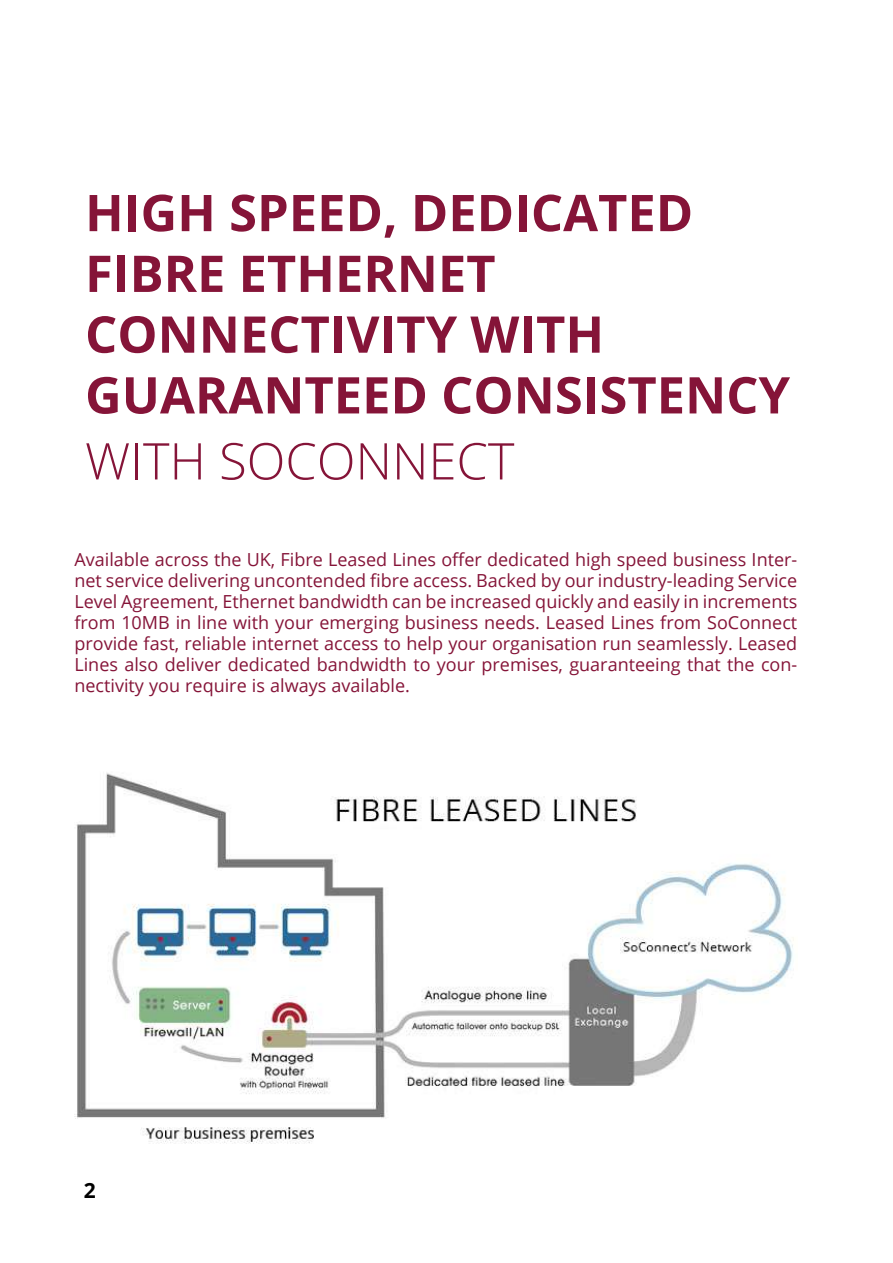
<style>
.page{position:relative;width:893px;height:1263px;background:#fff}
.page>*{position:absolute;margin:0;border:0;box-sizing:border-box;transform-origin:0 0}
.t1{font:700 50.7px/60.8px "Open Sans";color:#851438}
.t2{font:300 50.7px "Open Sans";color:#851438}
.t3{font:700 21px "Open Sans";color:#000}
.t4{font:18px/21px "Open Sans";color:#851438;text-align:justify}
</style>
<div class="page">
<img style="left:74px;top:773px;width:720px;height:371px">
<h1 class="t1" style="left:85px;top:181px;width:706px">HIGH SPEED, DEDICATED<br>FIBRE ETHERNET<br>CONNECTIVITY WITH<br>GUARANTEED CONSISTENCY</h1>
<h1 class="t2" style="left:85px;top:426px;width:431px">WITH SOCONNECT</h1>
<p class="t4" style="left:74px;top:548px;width:724px">Available across the UK, Fibre Leased Lines offer dedicated high speed business Inter&shy;net service delivering uncontended fibre access. Backed by our industry-leading Service Level Agreement, Ethernet bandwidth can be increased quickly and easily in increments from 10MB in line with your emerging business needs. Leased Lines from SoConnect provide fast, reliable internet access to help your organisation run seamlessly. Leased Lines also deliver dedicated bandwidth to your premises, guaranteeing that the con&shy;nectivity you require is always available.</p>
<p class="t3" style="left:84px;top:1176px;width:13px">2</p>
</div>
